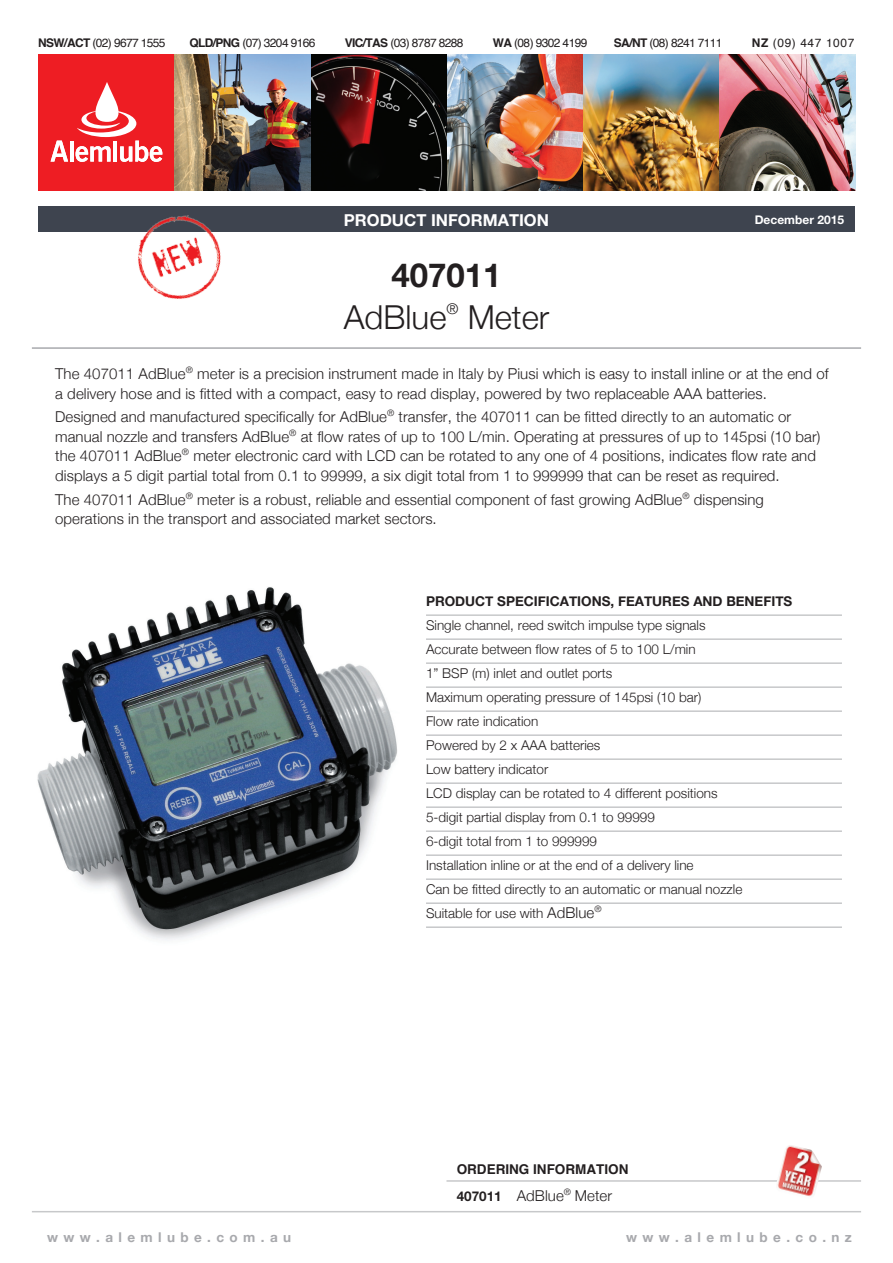
<style>
.page{position:relative;width:893px;height:1263px;background:#fff}
.page>*{position:absolute;margin:0;border:0;box-sizing:border-box;transform-origin:0 0}
.t1{font:300 33px "Helvetica Neue";color:#231f20}
.t2{font:700 33px "Helvetica Neue";color:#231f20}
.t3{font:700 16.5px "Helvetica Neue CE";color:#fff}
.t4{font:300 15px/19.5px "Helvetica Neue";letter-spacing:.005em;color:#231f20}
.t5{font:300 13.5px/24px "Helvetica Neue";color:#231f20}
.t6{font:700 13.5px "Helvetica Neue";color:#231f20}
.t7{font:700 13.5px "Helvetica Neue";letter-spacing:.4em;color:#a8a9ad}
.t8{font:700 13.5px "Helvetica";color:#231f20}
.t9{font:700 12px "Helvetica Neue CE";color:#fff}
.t10{font:11.85px "Helvetica";letter-spacing:-.05em;color:#231f20}
.t11{font:11.85px "Helvetica";letter-spacing:.05em;color:#231f20}
.s1{font-weight:700}
.s2{font-size:15px}
.s3{font-family:"Helvetica Neue CE";font-weight:700;font-size:13.5px}
</style>
<div class="page">
<hr style="left:32px;top:347px;width:829px;height:2px;background:#a8a9ad">
<hr style="left:32px;top:1211px;width:829px;height:1px;background:#c7c8ca">
<hr style="left:446px;top:1180px;width:415px;height:2px;background:#c7c8ca">
<hr style="left:426px;top:614px;width:416px;height:2px;background:#c7c8ca">
<hr style="left:426px;top:638px;width:416px;height:2px;background:#c7c8ca">
<hr style="left:426px;top:662px;width:416px;height:2px;background:#c7c8ca">
<hr style="left:426px;top:686px;width:416px;height:2px;background:#c7c8ca">
<hr style="left:426px;top:710px;width:416px;height:2px;background:#c7c8ca">
<hr style="left:426px;top:734px;width:416px;height:2px;background:#c7c8ca">
<hr style="left:426px;top:758px;width:416px;height:2px;background:#c7c8ca">
<hr style="left:426px;top:782px;width:416px;height:2px;background:#c7c8ca">
<hr style="left:426px;top:806px;width:416px;height:2px;background:#c7c8ca">
<hr style="left:426px;top:830px;width:416px;height:2px;background:#c7c8ca">
<hr style="left:426px;top:854px;width:416px;height:2px;background:#c7c8ca">
<hr style="left:426px;top:878px;width:416px;height:2px;background:#c7c8ca">
<hr style="left:426px;top:902px;width:416px;height:2px;background:#c7c8ca">
<hr style="left:426px;top:926px;width:416px;height:2px;background:#c7c8ca">
<img style="left:776px;top:1145px;width:46px;height:52px">
<div style="left:38px;top:207px;width:817px;height:25px;background:#3e444f"></div>
<div style="left:39px;top:54px;width:136px;height:136px;background:#ee1d23"></div>
<svg style="left:51px;top:141px;width:17px;height:21px"></svg>
<hr style="left:70px;top:141px;width:3px;height:21px;background:#fff">
<svg style="left:76px;top:82px;width:86px;height:80px"></svg>
<img style="left:175px;top:54px;width:136px;height:136px">
<svg style="left:311px;top:54px;width:136px;height:136px;fill:#040504"></svg>
<img style="left:447px;top:54px;width:136px;height:136px">
<img style="left:583px;top:54px;width:136px;height:136px">
<img style="left:719px;top:54px;width:136px;height:136px">
<img style="left:122px;top:206px;width:114px;height:93px">
<img style="left:37px;top:587px;width:360px;height:354px">
<p class="t10" style="left:38px;top:34px;width:129px"><span class="s1">NSW/ACT</span> (02) 9677 1555</p>
<p class="t10" style="left:189px;top:34px;width:127px"><span class="s1">QLD/PNG</span> (07) 3204 9166</p>
<p class="t10" style="left:345px;top:34px;width:120px"><span class="s1">VIC/TAS</span> (03) 8787 8288</p>
<p class="t10" style="left:493px;top:34px;width:96px"><span class="s1">WA</span> (08) 9302 4199</p>
<p class="t10" style="left:614px;top:34px;width:110px"><span class="s1">SA/NT</span> (08) 8241 7111</p>
<p class="t11" style="left:752px;top:34px;width:104px"><span class="s1">NZ</span> (09) 447 1007</p>
<p class="t3" style="left:344px;top:210px;width:207px">PRODUCT INFORMATION</p>
<p class="t9" style="left:755px;top:213px;width:91px">December 2015</p>
<h1 class="t2" style="left:391px;top:249px;width:112px">407011</h1>
<h1 class="t1" style="left:344px;top:291px;width:104px">AdBlue</h1>
<p class="t4" style="left:446px;top:298px;width:13px">®</p>
<h1 class="t1" style="left:468px;top:291px;width:83px">Meter</h1>
<p class="t4" style="left:55px;top:363px;width:775px">The 407011 AdBlue<sup>®</sup> meter is a precision instrument made in Italy by Piusi which is easy to install inline or at the end of a delivery hose and is fitted with a compact, easy to read display, powered by two replaceable AAA batteries.</p>
<p class="t4" style="left:55px;top:406px;width:767px">Designed and manufactured specifically for AdBlue<sup>®</sup> transfer, the 407011 can be fitted directly to an automatic or manual nozzle and transfers AdBlue<sup>®</sup> at flow rates of up to 100 L/min. Operating at pressures of up to 145psi (10 bar) the 407011 AdBlue<sup>®</sup> meter electronic card with LCD can be rotated to any one of 4 positions, indicates flow rate and displays a 5 digit partial total from 0.1 to 99999, a six digit total from 1 to 999999 that can be reset as required.</p>
<p class="t4" style="left:55px;top:488px;width:710px">The 407011 AdBlue<sup>®</sup> meter is a robust, reliable and essential component of fast growing AdBlue<sup>®</sup> dispensing operations in the transport and associated market sectors.</p>
<p class="t6" style="left:426px;top:590px;width:368px">PRODUCT SPECIFICATIONS, FEATURES AND BENEFITS</p>
<p class="t5" style="left:426px;top:612px;width:318px">Single channel, reed switch impulse type signals Accurate between flow rates of 5 to 100 L/min<br>1” BSP (m) inlet and outlet ports<br>Maximum operating pressure of 145psi (10 bar)<br>Flow rate indication<br>Powered by 2 x AAA batteries<br>Low battery indicator<br>LCD display can be rotated to 4 different positions 5-digit partial display from 0.1 to 99999<br>6-digit total from 1 to 999999<br>Installation inline or at the end of a delivery line<br>Can be fitted directly to an automatic or manual nozzle Suitable for use with <span class="s2">AdBlue</span><sup>®</sup></p>
<p class="t8" style="left:457px;top:1158px;width:173px">ORDERING INFORMATION</p>
<p class="t4" style="left:457px;top:1185px;width:157px"><span class="s3">407011</span> AdBlue<sup>®</sup> Meter</p>
<p class="t7" style="left:47px;top:1226px;width:246px">www.alemlube.com.au</p>
<p class="t7" style="left:626px;top:1226px;width:227px">www.alemlube.co.nz</p>
</div>
